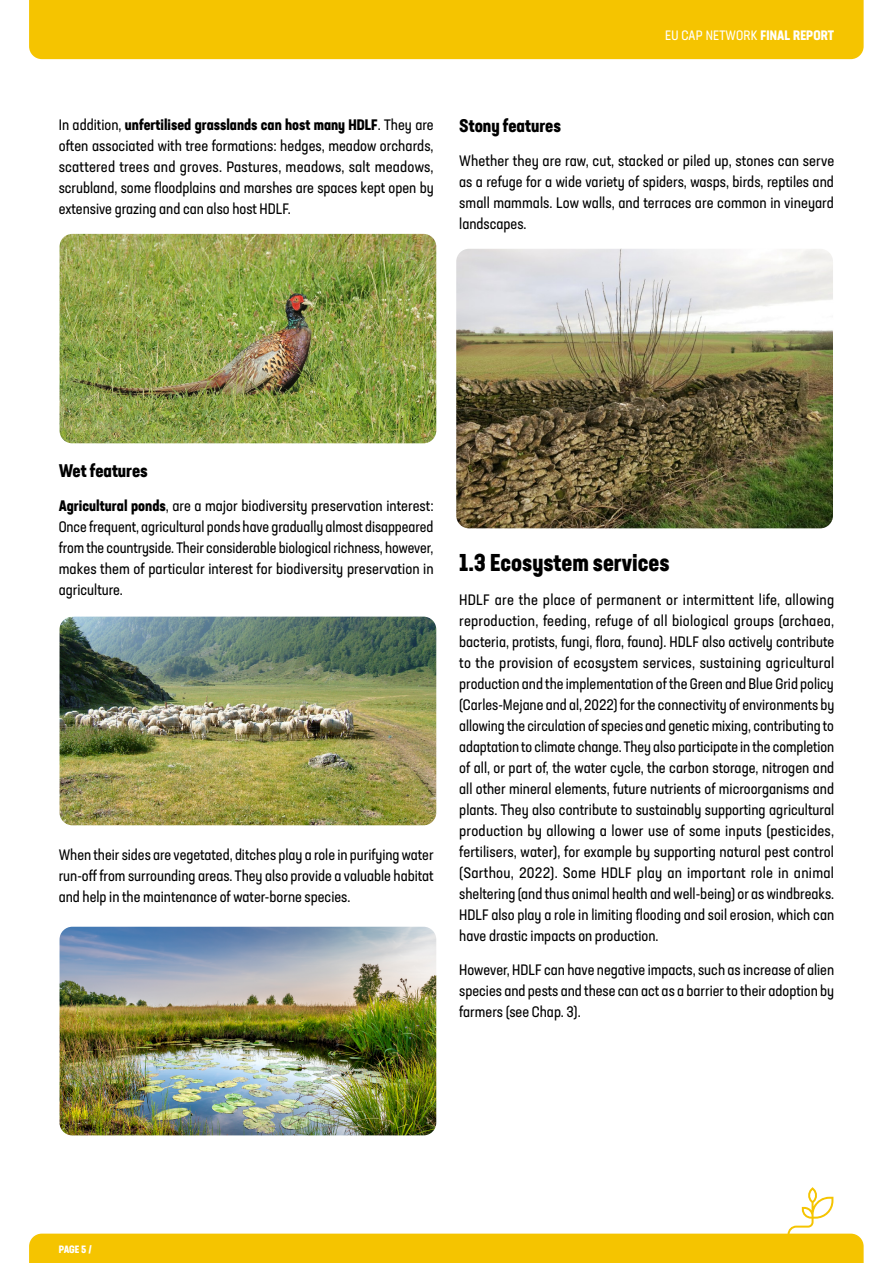
<style>
.page{position:relative;width:893px;height:1263px;background:#fff}
.page>*{position:absolute;margin:0;border:0;box-sizing:border-box;transform-origin:0 0}
.t1{font:700 condensed 24px "Neusa Next Std";color:#000}
.t2{font:700 condensed 18px "Neusa Next Std";color:#000}
.t3{font:condensed 15px/21px "Neusa Next Std";color:#000;text-align:justify}
.t4{font:condensed 13.5px "Neusa Next Std";letter-spacing:.01em;color:#fff}
.t5{font:700 condensed 10.5px "Neusa Next Std";color:#fff}
.s1{font-weight:700}
</style>
<div class="page">
<div style="left:29px;top:0;width:835px;height:59px;background:#f5c400"></div>
<svg style="left:29px;top:1187px;width:835px;height:76px"></svg>
<img style="left:60px;top:234px;width:376px;height:209px">
<img style="left:60px;top:617px;width:376px;height:208px">
<img style="left:456px;top:249px;width:377px;height:279px">
<img style="left:60px;top:927px;width:376px;height:208px">
<p class="t4" style="left:665px;top:27px;width:170px">EU CAP NETWORK <span class="s1">FINAL REPORT</span></p>
<p class="t3" style="left:59px;top:114px;width:377px">In addition, <span class="s1">unfertilised grasslands can host many HDLF</span>. They are often associated with tree formations: hedges, meadow orchards, scattered trees and groves. Pastures, meadows, salt meadows, scrubland, some floodplains and marshes are spaces kept open by extensive grazing and can also host HDLF.</p>
<p class="t2" style="left:459px;top:114px;width:103px">Stony features</p>
<p class="t3" style="left:459px;top:150px;width:376px">Whether they are raw, cut, stacked or piled up, stones can serve as a refuge for a wide variety of spiders, wasps, birds, reptiles and small mammals. Low walls, and terraces are common in vineyard landscapes.</p>
<p class="t2" style="left:59px;top:459px;width:91px">Wet features</p>
<p class="t3" style="left:59px;top:495px;width:377px"><span class="s1">Agricultural ponds</span>, are a major biodiversity preservation interest:<br>Once frequent, agricultural ponds have gradually almost disappeared from the countryside. Their considerable biological richness, however, makes them of particular interest for biodiversity preservation in agriculture.</p>
<p class="t3" style="left:59px;top:844px;width:376px">When their sides are vegetated, ditches play a role in purifying water run-off from surrounding areas. They also provide a valuable habitat and help in the maintenance of water-borne species.</p>
<h1 class="t1" style="left:459px;top:547px;width:212px">1.3 Ecosystem services</h1>
<p class="t3" style="left:459px;top:589px;width:377px">HDLF are the place of permanent or intermittent life, allowing reproduction, feeding, refuge of all biological groups (archaea, bacteria, protists, fungi, flora, fauna). HDLF also actively contribute to the provision of ecosystem services, sustaining agricultural production and the implementation of the Green and Blue Grid policy (Carles-Mejane and al, 2022) for the connectivity of environments by allowing the circulation of species and genetic mixing, contributing to adaptation to climate change. They also participate in the completion of all, or part of, the water cycle, the carbon storage, nitrogen and all other mineral elements, future nutrients of microorganisms and plants. They also contribute to sustainably supporting agricultural production by allowing a lower use of some inputs (pesticides, fertilisers, water), for example by supporting natural pest control (Sarthou, 2022). Some HDLF play an important role in animal sheltering (and thus animal health and well-being) or as windbreaks.<br>HDLF also play a role in limiting flooding and soil erosion, which can have drastic impacts on production.</p>
<p class="t3" style="left:459px;top:959px;width:377px">However, HDLF can have negative impacts, such as increase of alien species and pests and these can act as a barrier to their adoption by farmers (see Chap. 3).</p>
<p class="t5" style="left:59px;top:1242px;width:35px">PAGE 5 /</p>
</div>
